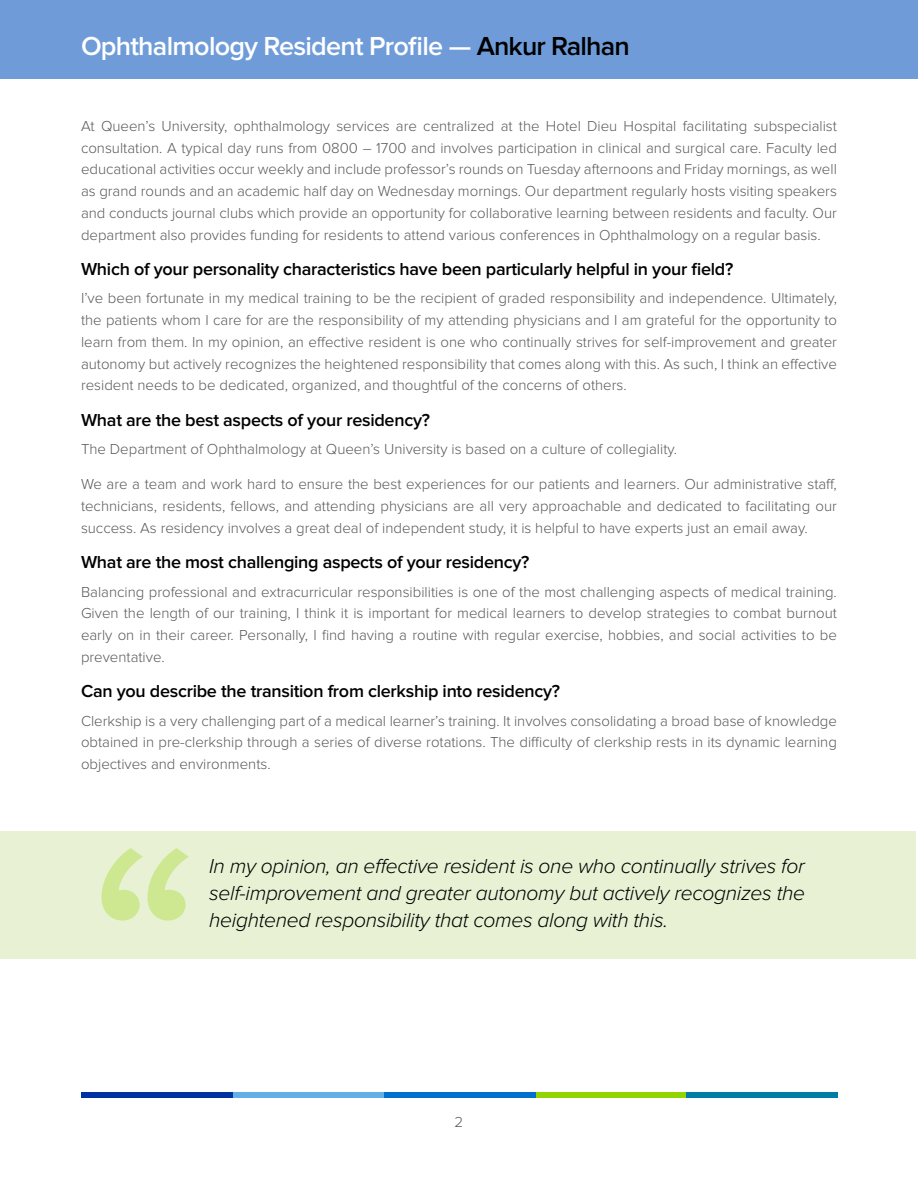
<style>
.page{position:relative;width:918px;height:1188px;background:#fff}
.page>*{position:absolute;margin:0;border:0;box-sizing:border-box;transform-origin:0 0}
.t1{font:600 27px "Proxima Nova";letter-spacing:-.025em;color:#fff}
.t2{font:italic 300 21px/27px "Proxima Nova";letter-spacing:-.015em;color:#000;text-align:justify}
.t3{font:600 18px "Proxima Nova";letter-spacing:-.015em;color:#000}
.t4{font:300 15px/21.8px "Proxima Nova";color:#58595b;text-align:justify}
.s1{color:#000}
</style>
<div class="page">
<div style="left:0;top:0;width:918px;height:78px;background:#6f9cd9"></div>
<div style="left:82px;top:1092px;width:151px;height:5px;background:#0033a1"></div>
<div style="left:233px;top:1092px;width:151px;height:5px;background:#61b1e8"></div>
<div style="left:384px;top:1092px;width:152px;height:5px;background:#0070ce"></div>
<div style="left:536px;top:1092px;width:151px;height:5px;background:#91d400"></div>
<div style="left:686px;top:1092px;width:152px;height:5px;background:#007da5"></div>
<div style="left:0;top:831px;width:916px;height:127px;background:#e8f1d4"></div>
<svg style="left:102px;top:848px;width:87px;height:73px"></svg>
<h1 class="t1" style="left:81px;top:31px;width:550px">Ophthalmology Resident Profile — <span class="s1">Ankur Ralhan</span></h1>
<p class="t4" style="left:81px;top:115px;width:758px">At Queen’s University, ophthalmology services are centralized at the Hotel Dieu Hospital facilitating subspecialist consultation. A typical day runs from 0800 – 1700 and involves participation in clinical and surgical care. Faculty led educational activities occur weekly and include professor’s rounds on Tuesday afternoons and Friday mornings, as well as grand rounds and an academic half day on Wednesday mornings. Our department regularly hosts visiting speakers and conducts journal clubs which provide an opportunity for collaborative learning between residents and faculty. Our department also provides funding for residents to attend various conferences in Ophthalmology on a regular basis.</p>
<p class="t3" style="left:81px;top:259px;width:654px">Which of your personality characteristics have been particularly helpful in your field?</p>
<p class="t4" style="left:81px;top:288px;width:758px">I’ve been fortunate in my medical training to be the recipient of graded responsibility and independence. Ultimately, the patients whom I care for are the responsibility of my attending physicians and I am grateful for the opportunity to learn from them. In my opinion, an effective resident is one who continually strives for self-improvement and greater autonomy but actively recognizes the heightened responsibility that comes along with this. As such, I think an effective resident needs to be dedicated, organized, and thoughtful of the concerns of others.</p>
<p class="t3" style="left:81px;top:410px;width:350px">What are the best aspects of your residency?</p>
<p class="t4" style="left:81px;top:439px;width:598px">The Department of Ophthalmology at Queen’s University is based on a culture of collegiality.</p>
<p class="t4" style="left:81px;top:474px;width:758px">We are a team and work hard to ensure the best experiences for our patients and learners. Our administrative staff, technicians, residents, fellows, and attending physicians are all very approachable and dedicated to facilitating our success. As residency involves a great deal of independent study, it is helpful to have experts just an email away.</p>
<p class="t3" style="left:81px;top:552px;width:450px">What are the most challenging aspects of your residency?</p>
<p class="t4" style="left:81px;top:581px;width:757px">Balancing professional and extracurricular responsibilities is one of the most challenging aspects of medical training.<br>Given the length of our training, I think it is important for medical learners to develop strategies to combat burnout early on in their career. Personally, I find having a routine with regular exercise, hobbies, and social activities to be preventative.</p>
<p class="t3" style="left:81px;top:681px;width:481px">Can you describe the transition from clerkship into residency?</p>
<p class="t4" style="left:81px;top:710px;width:758px">Clerkship is a very challenging part of a medical learner’s training. It involves consolidating a broad base of knowledge obtained in pre-clerkship through a series of diverse rotations. The difficulty of clerkship rests in its dynamic learning objectives and environments.</p>
<h2 class="t2" style="left:209px;top:853px;width:597px">In my opinion, an effective resident is one who continually strives for self-improvement and greater autonomy but actively recognizes the heightened responsibility that comes along with this.</h2>
<p class="t4" style="left:455px;top:1111px;width:10px">2</p>
</div>
